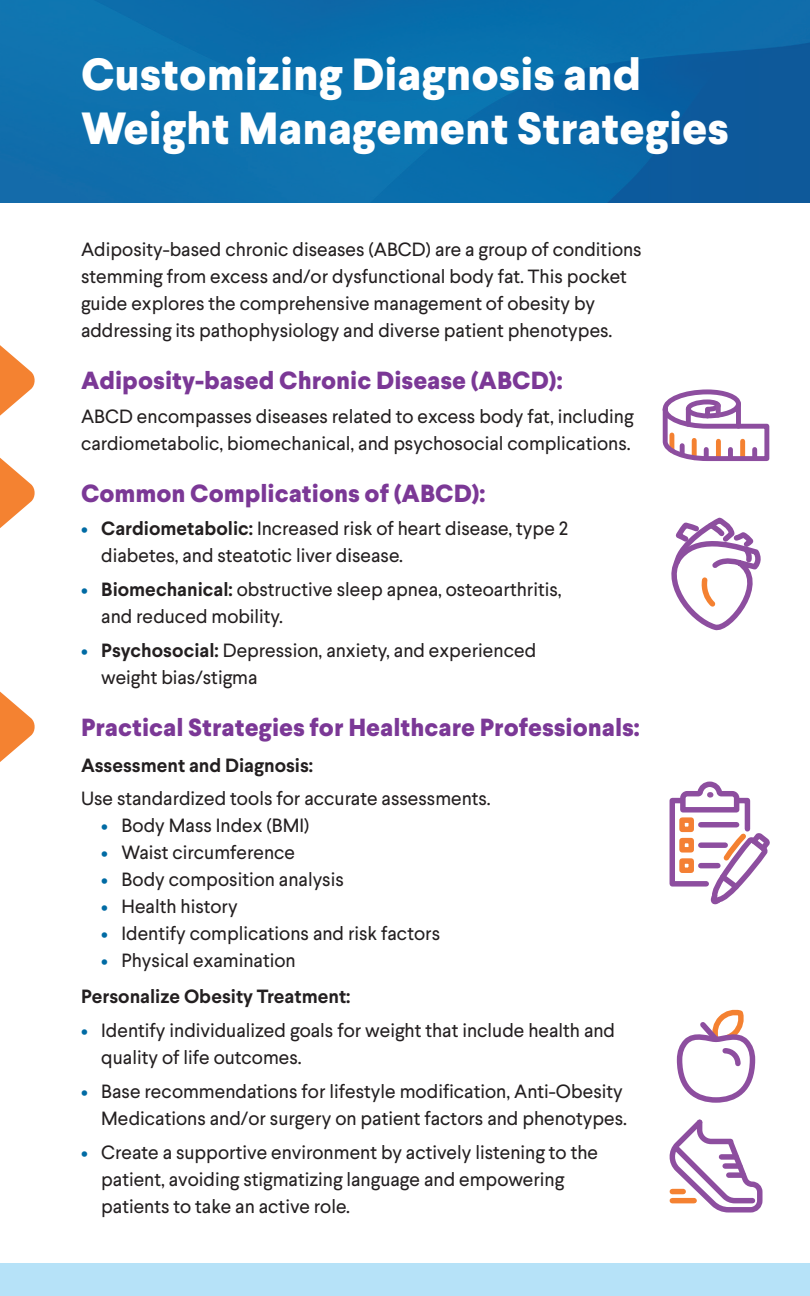
<style>
.page{position:relative;width:810px;height:1296px;background:#fff}
.page>*{position:absolute;margin:0;border:0;box-sizing:border-box;transform-origin:0 0}
.t1{font:800 45px/54px "Larsseit";color:#fff}
.t2{font:800 24.75px "Larsseit";color:#7b3896}
.t3{font:19.12px/27px "Larsseit";color:#231f20}
.t4{font:700 19.12px "Larsseit";color:#231f20}
.s1{color:#006ba4}
.s2{font-weight:700}
</style>
<div class="page">
<img style="left:0;top:0;width:810px;height:202px">
<div style="left:0;top:1264px;width:810px;height:32px;background:#b6e2f8"></div>
<svg style="left:671px;top:518px;width:90px;height:113px"></svg>
<svg style="left:662px;top:389px;width:108px;height:72px"></svg>
<div style="left:686px;top:409px;width:5px;height:15px;background:#8d4e9f"></div>
<div style="left:736px;top:404px;width:5px;height:22px;background:#8d4e9f"></div>
<div style="left:716px;top:406px;width:5px;height:9px;background:#9254a1"></div>
<svg style="left:669px;top:781px;width:101px;height:124px"></svg>
<svg style="left:0;top:345px;width:35px;height:71px"></svg>
<svg style="left:0;top:457px;width:35px;height:71px"></svg>
<svg style="left:0;top:691px;width:35px;height:71px"></svg>
<svg style="left:676px;top:1009px;width:80px;height:94px"></svg>
<svg style="left:669px;top:1119px;width:94px;height:94px"></svg>
<div style="left:722px;top:1154px;width:14px;height:6px;background:#8d4e9f"></div>
<div style="left:725px;top:1163px;width:15px;height:6px;background:#8d4e9f"></div>
<div style="left:672px;top:1198px;width:22px;height:5px;background:#f48131"></div>
<div style="left:672px;top:1189px;width:11px;height:5px;background:#f48131"></div>
<div style="left:729px;top:1172px;width:14px;height:6px;background:#8d4e9f"></div>
<p class="t1" style="left:81px;top:48px;width:650px">Customizing Diagnosis and<br>Weight Management Strategies</p>
<p class="t3" style="left:81px;top:236px;width:562px">Adiposity-based chronic diseases (ABCD) are a group of conditions stemming from excess and/or dysfunctional body fat. This pocket guide explores the comprehensive management of obesity by addressing its pathophysiology and diverse patient phenotypes.</p>
<p class="t2" style="left:81px;top:364px;width:483px">Adiposity-based Chronic Disease (ABCD):</p>
<p class="t3" style="left:81px;top:403px;width:554px">ABCD encompasses diseases related to excess body fat, including cardiometabolic, biomechanical, and psychosocial complications.</p>
<p class="t2" style="left:81px;top:477px;width:406px">Common Complications of (ABCD):</p>
<p class="t3" style="left:101px;top:515px;width:469px;text-indent:-20px"><span class="s1">•</span> <span class="s2">Cardiometabolic:</span> Increased risk of heart disease, type 2 diabetes, and steatotic liver disease.</p>
<p class="t3" style="left:81px;top:576px;width:482px"><span class="s1">•</span> <span class="s2">Biomechanical:</span> obstructive sleep apnea, osteoarthritis,</p>
<p class="t3" style="left:101px;top:603px;width:183px">and reduced mobility.</p>
<p class="t3" style="left:81px;top:637px;width:457px"><span class="s1">•</span> <span class="s2">Psychosocial:</span> Depression, anxiety, and experienced</p>
<p class="t3" style="left:101px;top:664px;width:158px">weight bias/stigma</p>
<p class="t2" style="left:81px;top:711px;width:560px">Practical Strategies for Healthcare Professionals:</p>
<p class="t4" style="left:81px;top:753px;width:234px">Assessment and Diagnosis:</p>
<p class="t3" style="left:81px;top:785px;width:411px">Use standardized tools for accurate assessments.</p>
<p class="t3" style="left:101px;top:812px;width:210px"><span class="s1">•</span> Body Mass Index (BMI)</p>
<p class="t3" style="left:101px;top:839px;width:195px"><span class="s1">•</span> Waist circumference</p>
<p class="t3" style="left:101px;top:866px;width:244px"><span class="s1">•</span> Body composition analysis</p>
<p class="t3" style="left:101px;top:893px;width:138px"><span class="s1">•</span> Health history</p>
<p class="t3" style="left:101px;top:920px;width:340px"><span class="s1">•</span> Identify complications and risk factors</p>
<p class="t3" style="left:101px;top:947px;width:196px"><span class="s1">•</span> Physical examination</p>
<p class="t4" style="left:81px;top:984px;width:271px">Personalize Obesity Treatment:</p>
<p class="t3" style="left:101px;top:1017px;width:515px;text-indent:-20px"><span class="s1">•</span> Identify individualized goals for weight that include health and quality of life outcomes.</p>
<p class="t3" style="left:81px;top:1078px;width:548px;text-align:right"><span class="s1">•</span> Base recommendations for lifestyle modification, Anti-Obesity<br>Medications and/or surgery on patient factors and phenotypes.</p>
<p class="t3" style="left:101px;top:1138px;width:498px;text-indent:-20px"><span class="s1">•</span> Create a supportive environment by actively listening to the patient, avoiding stigmatizing language and empowering patients to take an active role.</p>
</div>
